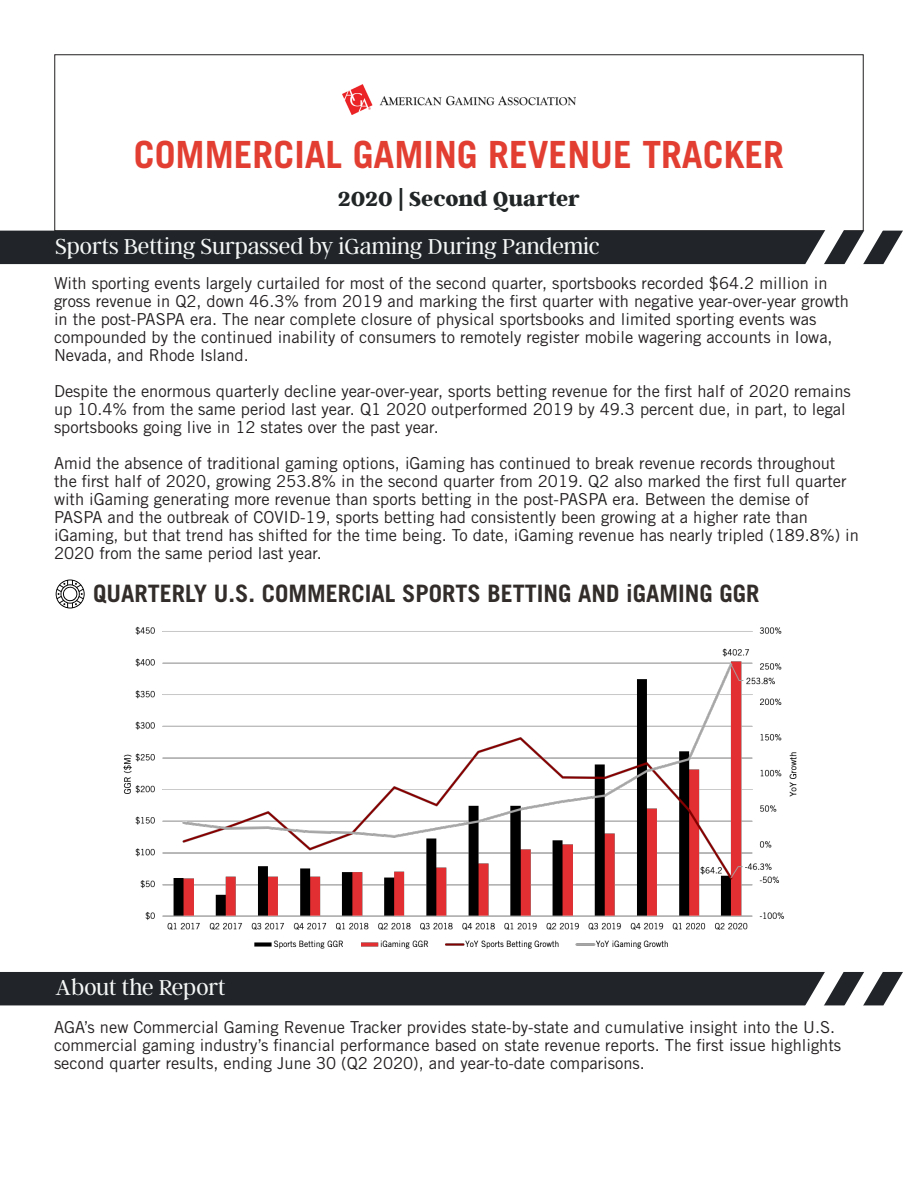
<style>
.page{position:relative;width:918px;height:1188px;background:#fff}
.page>*{position:absolute;margin:0;border:0;box-sizing:border-box;transform-origin:0 0}
.t1{font:700 37.5px "Trade Gothic LT Std";color:#e23f32}
.t2{font:300 24px "Argent CF";color:#f5f7f7}
.t3{font:700 24px "Trade Gothic LT Std";color:#322c2a}
.t4{font:800 22.5px "Argent CF";color:#212526}
.t5{font:16.5px/18px "Trade Gothic LT Std";color:#231f20}
</style>
<div class="page">
<img style="left:342px;top:84px;width:234px;height:31px">
<svg style="left:0;top:228px;width:903px;height:37px;background:#3e4144"></svg>
<svg style="left:56px;top:580px;width:29px;height:28px"></svg>
<img style="left:123px;top:626px;width:674px;height:323px">
<svg style="left:0;top:972px;width:903px;height:34px;background:#2f3236"></svg>
<h1 class="t1" style="left:134px;top:132px;width:652px">COMMERCIAL GAMING REVENUE TRACKER</h1>
<h3 class="t4" style="left:338px;top:186px;width:243px">2020 | Second Quarter</h3>
<p class="t2" style="left:56px;top:234px;width:546px">Sports Betting Surpassed by iGaming During Pandemic</p>
<p class="t5" style="left:54px;top:274px;width:797px">With sporting events largely curtailed for most of the second quarter, sportsbooks recorded $64.2 million in gross revenue in Q2, down 46.3% from 2019 and marking the first quarter with negative year-over-year growth in the post-PASPA era. The near complete closure of physical sportsbooks and limited sporting events was compounded by the continued inability of consumers to remotely register mobile wagering accounts in Iowa, Nevada, and Rhode Island.</p>
<p class="t5" style="left:54px;top:382px;width:798px">Despite the enormous quarterly decline year-over-year, sports betting revenue for the first half of 2020 remains up 10.4% from the same period last year. Q1 2020 outperformed 2019 by 49.3 percent due, in part, to legal sportsbooks going live in 12 states over the past year.</p>
<p class="t5" style="left:54px;top:454px;width:806px">Amid the absence of traditional gaming options, iGaming has continued to break revenue records throughout the first half of 2020, growing 253.8% in the second quarter from 2019. Q2 also marked the first full quarter with iGaming generating more revenue than sports betting in the post-PASPA era. Between the demise of PASPA and the outbreak of COVID-19, sports betting had consistently been growing at a higher rate than iGaming, but that trend has shifted for the time being. To date, iGaming revenue has nearly tripled (189.8%) in 2020 from the same period last year.</p>
<p class="t3" style="left:93px;top:579px;width:668px">QUARTERLY U.S. COMMERCIAL SPORTS BETTING AND iGAMING GGR</p>
<p class="t2" style="left:56px;top:975px;width:172px">About the Report</p>
<p class="t5" style="left:54px;top:1018px;width:789px">AGA’s new Commercial Gaming Revenue Tracker provides state-by-state and cumulative insight into the U.S. commercial gaming industry’s financial performance based on state revenue reports. The first issue highlights second quarter results, ending June 30 (Q2 2020), and year-to-date comparisons.</p>
</div>
